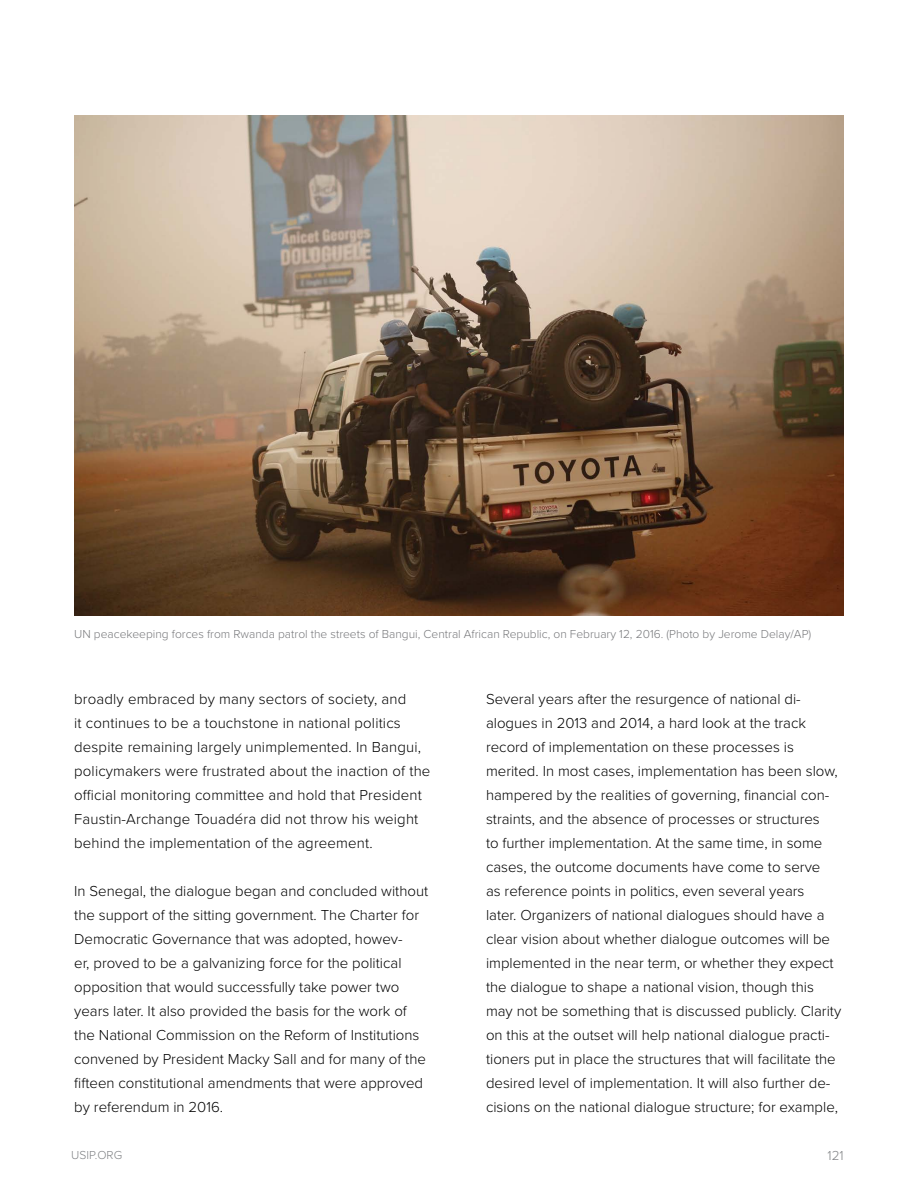
<style>
.page{position:relative;width:918px;height:1188px;background:#fff}
.page>*{position:absolute;margin:0;border:0;box-sizing:border-box;transform-origin:0 0}
.t1{font:300 15px/24px "Proxima Nova";color:#000}
.t2{font:300 13.5px "Proxima Nova";color:#808285}
.t3{font:300 12px "Proxima Nova";color:#77787b}
.t4{font:300 12px "Proxima Nova";color:#808285}
</style>
<div class="page">
<img style="left:74px;top:116px;width:770px;height:500px">
<p class="t3" style="left:74px;top:625px;width:739px">U N peacekeeping forces from Rwanda patrol the streets of Bangui, Central African Republic, on February 12, 2016. (Photo by Jerome Delay/AP)</p>
<p class="t1" style="left:74px;top:686px;width:358px">broadly embraced by many sectors of society, and<br>it continues to be a touchstone in national politics despite remaining largely unimplemented. In Bangui, policymakers were frustrated about the inaction of the official monitoring committee and hold that President Faustin-Archange Touadéra did not throw his weight behind the implementation of the agreement.</p>
<p class="t1" style="left:74px;top:878px;width:356px">In Senegal, the dialogue began and concluded without the support of the sitting government. The Charter for Democratic Governance that was adopted, howev-<br>er, proved to be a galvanizing force for the political opposition that would successfully take power two years later. It also provided the basis for the work of the National Commission on the Reform of Institutions convened by President Macky Sall and for many of the fifteen constitutional amendments that were approved by referendum in 2016.</p>
<p class="t1" style="left:486px;top:686px;width:357px">Several years after the resurgence of national di&shy;alogues in 2013 and 2014, a hard look at the track record of implementation on these processes is merited. In most cases, implementation has been slow, hampered by the realities of governing, financial con&shy;straints, and the absence of processes or structures<br>to further implementation. At the same time, in some cases, the outcome documents have come to serve<br>as reference points in politics, even several years<br>later. Organizers of national dialogues should have a clear vision about whether dialogue outcomes will be implemented in the near term, or whether they expect the dialogue to shape a national vision, though this may not be something that is discussed publicly. Clarity on this at the outset will help national dialogue practi&shy;tioners put in place the structures that will facilitate the desired level of implementation. It will also further de&shy;cisions on the national dialogue structure; for example,</p>
<p class="t4" style="left:71px;top:1146px;width:53px">USIP.ORG</p>
<p class="t2" style="left:828px;top:1146px;width:18px">121</p>
</div>
